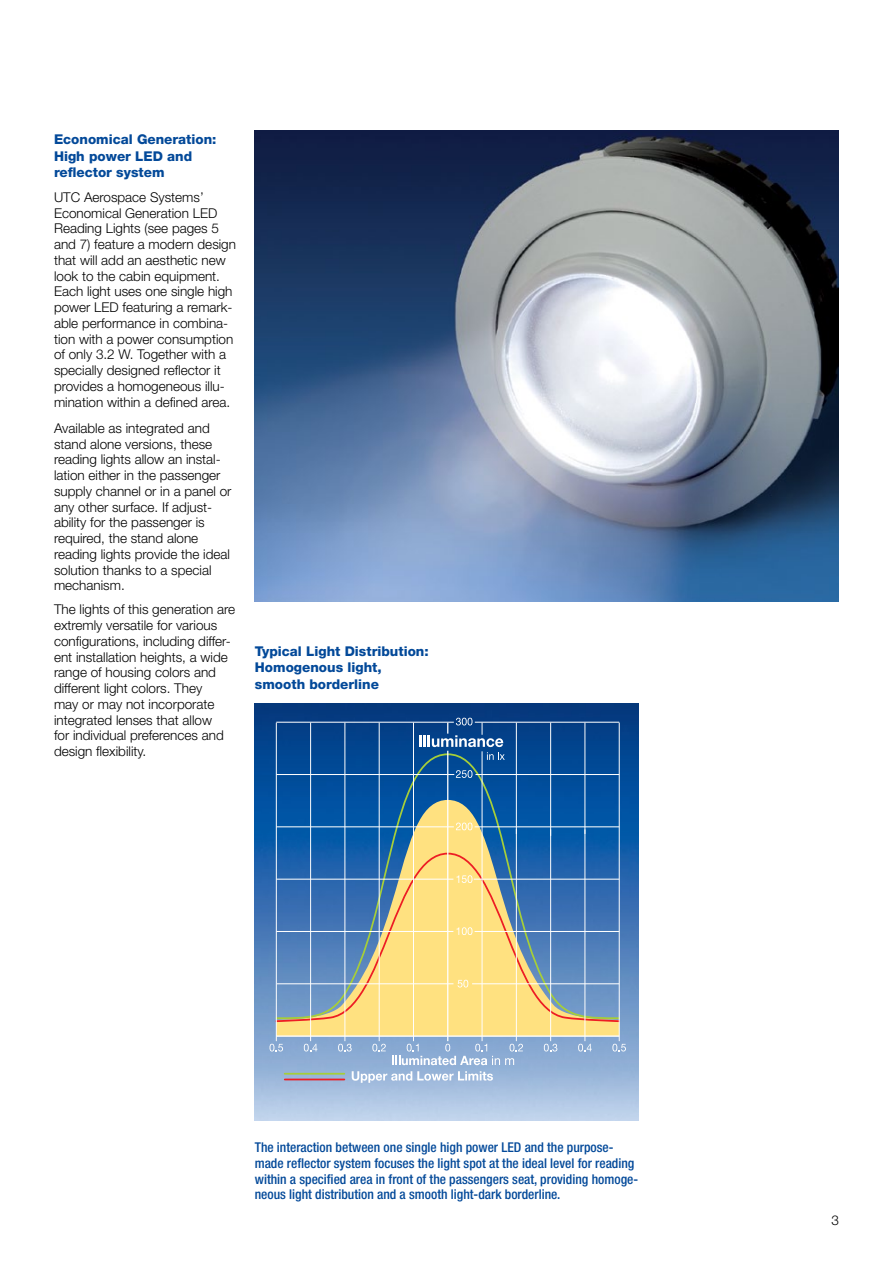
<style>
.page{position:relative;width:893px;height:1263px;background:#fff}
.page>*{position:absolute;margin:0;border:0;box-sizing:border-box;transform-origin:0 0}
.t1{font:300 13.5px/15.8px "Helvetica Neue LT Std";color:#000}
.t2{font:500 condensed 13.5px/15.8px "Helvetica Neue LT Std";color:#034999}
.t3{font:800 13.5px/16.5px "Helvetica Neue LT Std";color:#034999}
</style>
<div class="page">
<img style="left:255px;top:703px;width:383px;height:418px">
<div style="left:277px;top:1023px;width:342px;height:12px;background:#ffe180"></div>
<svg style="left:275px;top:752px;width:346px;height:100px;background:#1c609c"></svg>
<svg style="left:275px;top:852px;width:346px;height:171px;background:#95a39d"></svg>
<hr style="left:276px;top:774px;width:178px;height:1px;background:#fff">
<hr style="left:475px;top:774px;width:144px;height:1px;background:#fff">
<hr style="left:276px;top:1035px;width:343px;height:2px;background:#fff">
<hr style="left:276px;top:722px;width:178px;height:1px;background:#fff">
<hr style="left:475px;top:722px;width:144px;height:1px;background:#fff">
<hr style="left:447px;top:751px;width:1px;height:290px;background:#fff">
<hr style="left:482px;top:751px;width:1px;height:290px;background:#fff">
<hr style="left:516px;top:829px;width:1px;height:212px;background:#fff">
<hr style="left:516px;top:723px;width:1px;height:111px;background:#fff">
<hr style="left:550px;top:829px;width:1px;height:212px;background:#fff">
<hr style="left:550px;top:723px;width:1px;height:113px;background:#fff">
<hr style="left:585px;top:829px;width:1px;height:212px;background:#fff">
<hr style="left:585px;top:723px;width:1px;height:111px;background:#fff">
<hr style="left:619px;top:723px;width:1px;height:318px;background:#fff">
<hr style="left:413px;top:723px;width:1px;height:318px;background:#fff">
<hr style="left:379px;top:723px;width:1px;height:318px;background:#fff">
<hr style="left:345px;top:723px;width:1px;height:318px;background:#fff">
<hr style="left:310px;top:723px;width:1px;height:318px;background:#fff">
<hr style="left:276px;top:723px;width:1px;height:318px;background:#fff">
<svg style="left:458px;top:980px;width:10px;height:7px"></svg>
<svg style="left:456px;top:927px;width:16px;height:8px"></svg>
<svg style="left:456px;top:822px;width:16px;height:8px"></svg>
<svg style="left:352px;top:1071px;width:141px;height:12px"></svg>
<svg style="left:419px;top:718px;width:86px;height:42px;background:#31659d"></svg>
<svg style="left:392px;top:1044px;width:131px;height:21px;background:#a1bbdb"></svg>
<svg style="left:372px;top:1044px;width:14px;height:7px"></svg>
<svg style="left:544px;top:1044px;width:13px;height:7px"></svg>
<svg style="left:338px;top:1044px;width:14px;height:7px"></svg>
<svg style="left:578px;top:1044px;width:14px;height:7px"></svg>
<svg style="left:304px;top:1044px;width:13px;height:7px"></svg>
<svg style="left:612px;top:1044px;width:14px;height:7px"></svg>
<svg style="left:270px;top:1044px;width:13px;height:7px"></svg>
<hr style="left:277px;top:983px;width:176px;height:1px;background:#fff">
<hr style="left:472px;top:983px;width:147px;height:1px;background:#fff">
<hr style="left:276px;top:931px;width:177px;height:1px;background:#fff">
<hr style="left:475px;top:931px;width:144px;height:1px;background:#fff">
<hr style="left:474px;top:879px;width:145px;height:1px;background:#fff">
<hr style="left:276px;top:879px;width:177px;height:1px;background:#fff">
<hr style="left:475px;top:826px;width:144px;height:1px;background:#fff">
<hr style="left:276px;top:826px;width:178px;height:1px;background:#fff">
<svg style="left:456px;top:770px;width:16px;height:8px"></svg>
<svg style="left:456px;top:875px;width:16px;height:8px"></svg>
<hr style="left:285px;top:1073px;width:59px;height:1px;background:#a6ce39">
<hr style="left:285px;top:1078px;width:59px;height:2px;background:#ed1d24">
<img style="left:255px;top:131px;width:584px;height:471px">
<p class="t3" style="left:54px;top:131px;width:164px">Economical Generation:<br>High power LED and reflector system</p>
<p class="t1" style="left:54px;top:189px;width:184px">UTC Aerospace Systems’<br>Economical Generation LED<br>Reading Lights (see pages 5 and 7) feature a modern design that will add an aesthetic new look to the cabin equipment.<br>Each light uses one single high power LED featuring a remark&shy;able performance in combina&shy;tion with a power consumption of only 3.2 W. Together with a specially designed reflector it provides a homogeneous illu&shy;mination within a defined area.</p>
<p class="t1" style="left:54px;top:420px;width:179px">Available as integrated and stand alone versions, these reading lights allow an instal&shy;lation either in the passenger supply channel or in a panel or any other surface. If adjust&shy;ability for the passenger is required, the stand alone reading lights provide the ideal solution thanks to a special mechanism.</p>
<p class="t1" style="left:54px;top:601px;width:183px">The lights of this generation are extremly versatile for various configurations, including differ&shy;ent installation heights, a wide range of housing colors and different light colors. They<br>may or may not incorporate integrated lenses that allow<br>for individual preferences and design flexibility.</p>
<p class="t3" style="left:255px;top:642px;width:175px">Typical Light Distribution:<br>Homogenous light, smooth borderline</p>
<p class="t2" style="left:255px;top:1139px;width:385px">The interaction between one single high power LED and the purpose&shy;made reflector system focuses the light spot at the ideal level for reading within a specified area in front of the passengers seat, providing homoge&shy;neous light distribution and a smooth light-dark borderline.</p>
<p class="t1" style="left:831px;top:1212px;width:9px">3</p>
</div>
